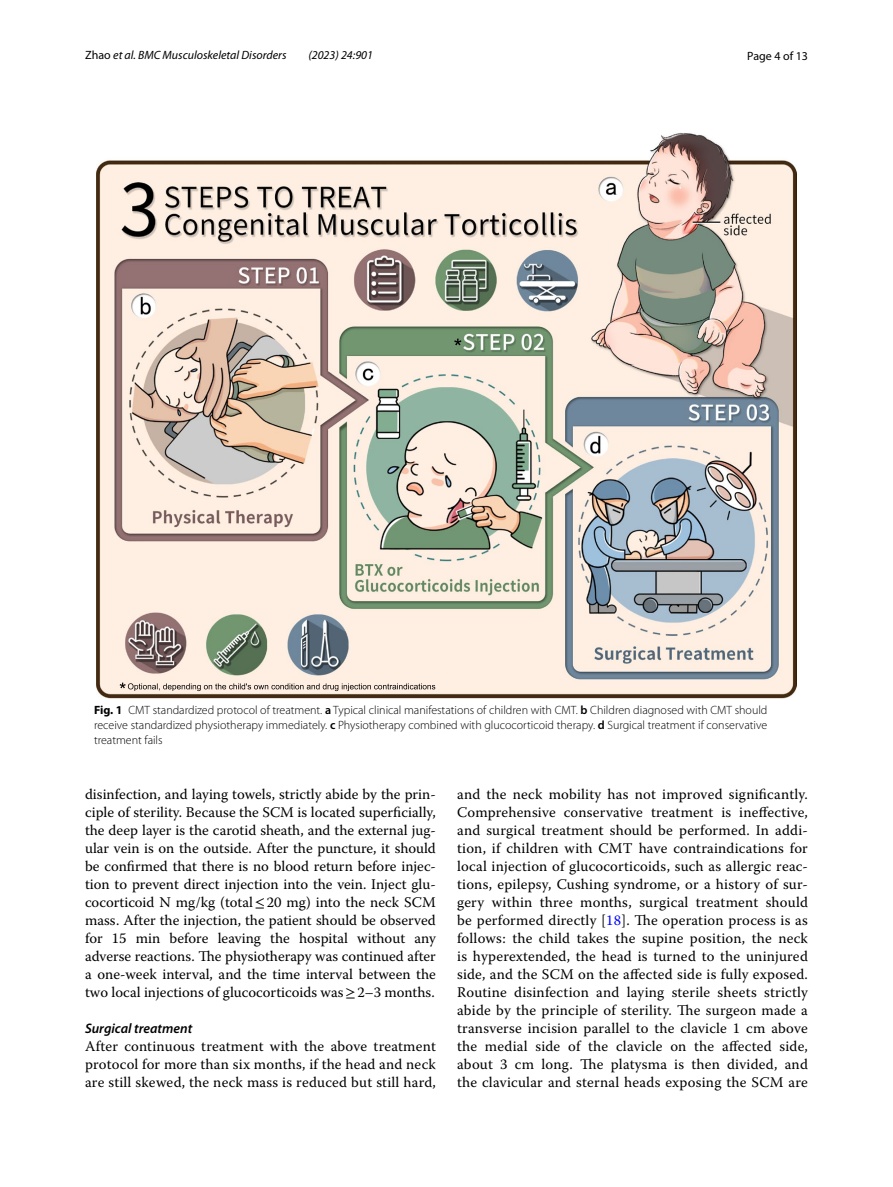
<style>
.page{position:relative;width:893px;height:1187px;background:#fff}
.page>*{position:absolute;margin:0;border:0;box-sizing:border-box;transform-origin:0 0}
.t1{font:14.7px/18px "Warnock Pro";letter-spacing:.015em;color:#000;text-align:justify}
.t2{font:italic 600 13.8px "Myriad Pro";color:#000}
.t3{font:300 12px/15px "Myriad Pro";color:#000;text-align:justify}
.t4{font:italic 12px "Myriad Pro";color:#000}
.t5{font:12px "Myriad Pro";color:#000}
.s1{font-style:normal}
.s2{font-weight:700}
.s3{font-weight:600}
.s4{font-family:"STIX"}
.s5{color:#00f}
</style>
<div class="page">
<img style="left:96px;top:133px;width:701px;height:565px">
<svg style="left:454px;top:338px;width:7px;height:7px"></svg>
<svg style="left:120px;top:682px;width:315px;height:9px;background:#cec1b6"></svg>
<p class="t4" style="left:85px;top:48px;width:203px"><span class="s1">Zhao</span> et al. BMC Musculoskeletal Disorders</p>
<p class="t4" style="left:308px;top:48px;width:66px">(2023) 24:901</p>
<p class="t5" style="left:747px;top:48px;width:62px">Page 4 of 13</p>
<p class="t3" style="left:94px;top:702px;width:675px"><span class="s2">Fig. 1</span> CMT standardized protocol of treatment. <span class="s3">a</span> Typical clinical manifestations of children with CMT. <span class="s3">b</span> Children diagnosed with CMT should receive standardized physiotherapy immediately. <span class="s3">c</span> Physiotherapy combined with glucocorticoid therapy. <span class="s3">d</span> Surgical treatment if conservative treatment fails</p>
<p class="t1" style="left:85px;top:785px;width:352px">disinfection, and laying towels, strictly abide by the prin&shy;ciple of sterility. Because the SCM is located superficially, the deep layer is the carotid sheath, and the external jug&shy;ular vein is on the outside. After the puncture, it should be confirmed that there is no blood return before injec&shy;tion to prevent direct injection into the vein. Inject glu&shy;cocorticoid N mg/kg (total<span class="s4">≤</span>20 mg) into the neck SCM mass. After the injection, the patient should be observed for 15 min before leaving the hospital without any adverse reactions. The physiotherapy was continued after a one-week interval, and the time interval between the two local injections of glucocorticoids was<span class="s4">≥</span>2–3 months.</p>
<p class="t2" style="left:85px;top:1019px;width:109px">Surgical treatment</p>
<p class="t1" style="left:85px;top:1037px;width:352px">After continuous treatment with the above treatment protocol for more than six months, if the head and neck are still skewed, the neck mass is reduced but still hard,</p>
<p class="t1" style="left:457px;top:785px;width:352px">and the neck mobility has not improved significantly.<br>Comprehensive conservative treatment is ineffective, and surgical treatment should be performed. In addi&shy;tion, if children with CMT have contraindications for local injection of glucocorticoids, such as allergic reac&shy;tions, epilepsy, Cushing syndrome, or a history of sur&shy;gery within three months, surgical treatment should be performed directly [<span class="s5">18</span>]. The operation process is as follows: the child takes the supine position, the neck is hyperextended, the head is turned to the uninjured side, and the SCM on the affected side is fully exposed.<br>Routine disinfection and laying sterile sheets strictly abide by the principle of sterility. The surgeon made a transverse incision parallel to the clavicle 1 cm above the medial side of the clavicle on the affected side, about 3 cm long. The platysma is then divided, and the clavicular and sternal heads exposing the SCM are</p>
</div>
